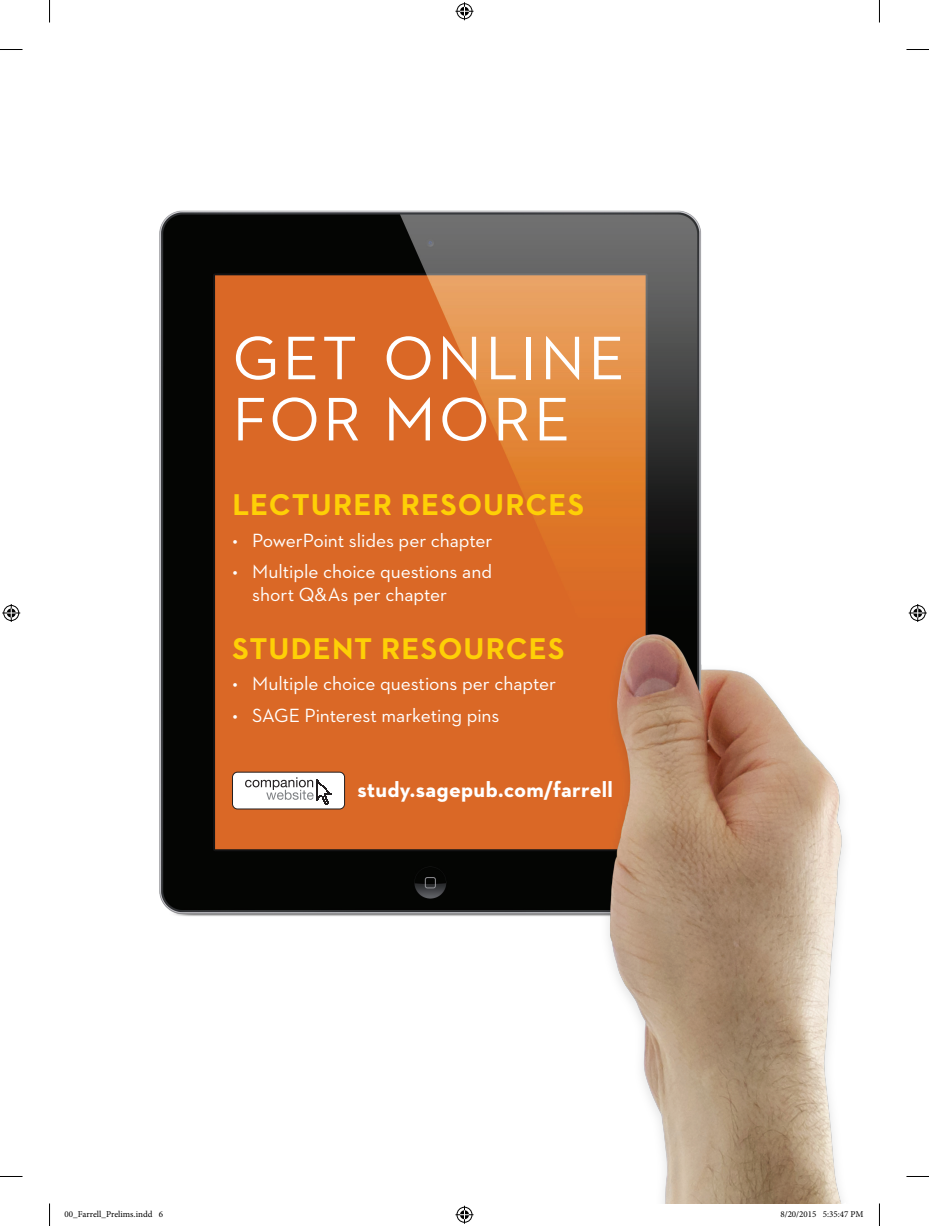
<style>
.page{position:relative;width:929px;height:1226px;background:#fff}
.page>*{position:absolute;margin:0;border:0;box-sizing:border-box;transform-origin:0 0}
.t1{font:62.55px/61.2px "Neutraface 2 Text";letter-spacing:.05em;color:#fff}
.t2{font:700 30.6px "Neutraface 2 Text";letter-spacing:.035em;color:#fed006}
.t3{font:700 22.05px "Neutraface 2 Text";letter-spacing:.01em;color:#fff}
.t4{font:19.5px/23.4px "Neutraface 2 Text";letter-spacing:-.005em;color:#fff}
.t5{font:9px "Minion Pro";color:#000}
</style>
<div class="page">
<img style="left:159px;top:210px;width:685px;height:993px">
<div style="left:232px;top:772px;width:112px;height:37px;background:#fff;border-radius:5px"></div>
<div style="left:232px;top:772px;width:113px;height:37px;border:1px solid #231f20;border-radius:5px"></div>
<svg style="left:245px;top:777px;width:86px;height:28px"></svg>
<svg style="left:0;top:49px;width:22px;height:1px"></svg>
<svg style="left:906px;top:49px;width:22px;height:1px"></svg>
<svg style="left:0;top:1176px;width:22px;height:1px"></svg>
<svg style="left:906px;top:1176px;width:22px;height:1px"></svg>
<svg style="left:49px;top:0;width:1px;height:22px"></svg>
<svg style="left:878px;top:0;width:1px;height:22px"></svg>
<svg style="left:878px;top:1204px;width:1px;height:22px"></svg>
<svg style="left:455px;top:2px;width:18px;height:18px"></svg>
<svg style="left:455px;top:1206px;width:18px;height:18px"></svg>
<svg style="left:2px;top:604px;width:18px;height:18px"></svg>
<svg style="left:908px;top:604px;width:18px;height:18px"></svg>
<svg style="left:49px;top:1195px;width:125px;height:31px"></svg>
<svg style="left:822px;top:1168px;width:22px;height:36px"></svg>
<p class="t1" style="left:232px;top:327px;width:393px">GET ONLINE<br>FOR MORE</p>
<p class="t2" style="left:232px;top:485px;width:353px">LECTURER RESOURCES</p>
<p class="t4" style="left:232px;top:528px;width:261px">• PowerPoint slides per chapter</p>
<p class="t4" style="left:252px;top:559px;width:241px;text-indent:-20px">• Multiple choice questions and short Q&amp;As per chapter</p>
<p class="t2" style="left:232px;top:629px;width:333px">STUDENT RESOURCES</p>
<p class="t4" style="left:232px;top:672px;width:325px">• Multiple choice questions per chapter</p>
<p class="t4" style="left:232px;top:703px;width:268px">• SAGE Pinterest marketing pins</p>
<p class="t3" style="left:357px;top:775px;width:257px">study.sagepub.com/farrell</p>
<p class="t5" style="left:64px;top:1208px;width:100px">00_Farrell_Prelims.indd 6</p>
<p class="t5" style="left:780px;top:1208px;width:85px">8/20/2015 5:35:47 PM</p>
</div>
